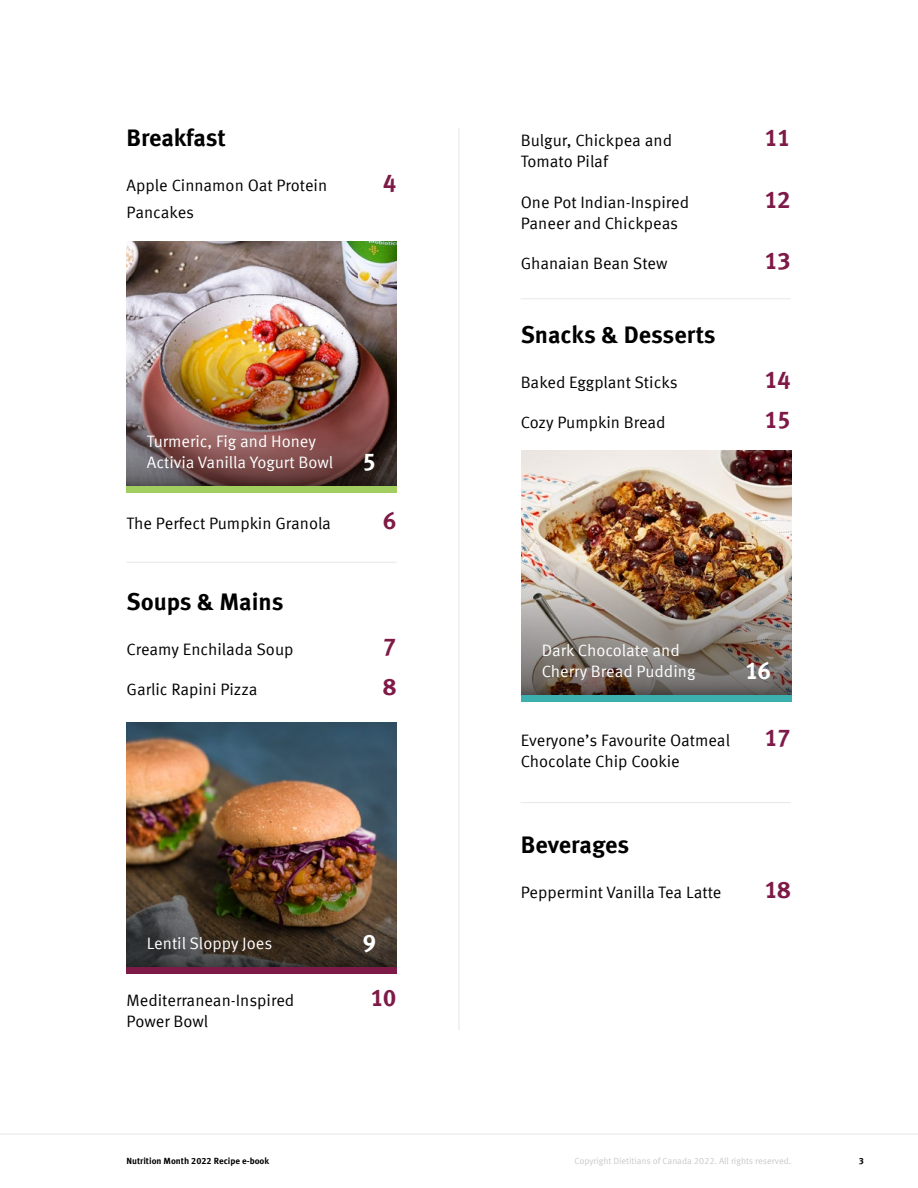
<style>
.page{position:relative;width:918px;height:1188px;background:#fff}
.page>*{position:absolute;margin:0;border:0;box-sizing:border-box;transform-origin:0 0}
.t1{font:700 24px "Meta Offc";letter-spacing:-.005em;color:#000}
.t2{font:700 24px "Meta Offc";letter-spacing:-.05em;color:#7e1a47}
.t3{font:700 24px "Meta Offc";color:#fff}
.t4{font:16.5px "Meta Offc Norm";color:#000}
.t5{font:16.5px/21px "Meta Offc Norm";color:#fff}
.t6{font:9px "Meta Offc Norm";color:#c7c8ca}
.t7{font:700 9px "Meta Offc";color:#000}
.s1{font-family:"Meta Offc";font-weight:700;font-size:24px}
</style>
<div class="page">
<hr style="left:0;top:1134px;width:918px;height:1px;background:#e6e7e8">
<hr style="left:459px;top:128px;width:1px;height:902px;background:#e6e7e8">
<img style="left:127px;top:242px;width:270px;height:108px">
<img style="left:127px;top:350px;width:270px;height:136px">
<div style="left:127px;top:486px;width:270px;height:7px;background:#a1ce5e"></div>
<img style="left:127px;top:723px;width:270px;height:108px">
<img style="left:127px;top:831px;width:270px;height:136px">
<div style="left:127px;top:967px;width:270px;height:7px;background:#7e1a47"></div>
<img style="left:521px;top:450px;width:270px;height:109px">
<img style="left:521px;top:559px;width:270px;height:136px">
<div style="left:521px;top:695px;width:270px;height:7px;background:#3cb0af"></div>
<hr style="left:127px;top:562px;width:270px;height:1px;background:#e6e7e8">
<hr style="left:521px;top:298px;width:270px;height:1px;background:#e6e7e8">
<hr style="left:521px;top:802px;width:270px;height:1px;background:#e6e7e8">
<h1 class="t1" style="left:127px;top:124px;width:101px">Breakfast</h1>
<p class="t4" style="left:127px;top:176px;width:202px">Apple Cinnamon Oat Protein</p>
<h1 class="t2" style="left:383px;top:169px;width:15px">4</h1>
<p class="t4" style="left:127px;top:203px;width:69px">Pancakes</p>
<p class="t5" style="left:147px;top:431px;width:231px">Turmeric, Fig and Honey<br>Activia Vanilla Yogurt Bowl <span class="s1">5</span></p>
<p class="t4" style="left:127px;top:514px;width:206px">The Perfect Pumpkin Granola</p>
<h1 class="t2" style="left:383px;top:506px;width:15px">6</h1>
<h1 class="t1" style="left:127px;top:587px;width:159px">Soups &amp; Mains</h1>
<p class="t4" style="left:127px;top:640px;width:168px">Creamy Enchilada Soup</p>
<h1 class="t2" style="left:383px;top:632px;width:15px">7</h1>
<p class="t4" style="left:127px;top:680px;width:133px">Garlic Rapini Pizza</p>
<h1 class="t2" style="left:383px;top:673px;width:15px">8</h1>
<p class="t5" style="left:147px;top:933px;width:127px">Lentil Sloppy Joes</p>
<h1 class="t3" style="left:363px;top:928px;width:15px">9</h1>
<p class="t4" style="left:127px;top:991px;width:169px">Mediterranean-Inspired</p>
<h1 class="t2" style="left:370px;top:983px;width:28px">10</h1>
<p class="t4" style="left:127px;top:1012px;width:83px">Power Bowl</p>
<p class="t4" style="left:521px;top:131px;width:153px">Bulgur, Chickpea and</p>
<h1 class="t2" style="left:765px;top:124px;width:28px">11</h1>
<p class="t4" style="left:521px;top:152px;width:89px">Tomato Pilaf</p>
<p class="t4" style="left:521px;top:193px;width:170px">One Pot Indian-Inspired</p>
<h1 class="t2" style="left:765px;top:185px;width:28px">12</h1>
<p class="t4" style="left:521px;top:214px;width:159px">Paneer and Chickpeas</p>
<p class="t4" style="left:521px;top:254px;width:148px">Ghanaian Bean Stew</p>
<h1 class="t2" style="left:765px;top:247px;width:28px">13</h1>
<h1 class="t1" style="left:521px;top:320px;width:196px">Snacks &amp; Desserts</h1>
<p class="t4" style="left:521px;top:373px;width:158px">Baked Eggplant Sticks</p>
<h1 class="t2" style="left:765px;top:365px;width:28px">14</h1>
<p class="t4" style="left:521px;top:413px;width:146px">Cozy Pumpkin Bread</p>
<h1 class="t2" style="left:765px;top:406px;width:28px">15</h1>
<p class="t5" style="left:542px;top:640px;width:155px">Dark Chocolate and<br>Cherry Bread Pudding</p>
<h1 class="t3" style="left:745px;top:656px;width:28px">16</h1>
<p class="t4" style="left:521px;top:731px;width:211px">Everyone’s Favourite Oatmeal</p>
<h1 class="t2" style="left:765px;top:724px;width:28px">17</h1>
<p class="t4" style="left:521px;top:752px;width:161px">Chocolate Chip Cookie</p>
<h1 class="t1" style="left:521px;top:830px;width:110px">Beverages</h1>
<p class="t4" style="left:521px;top:883px;width:202px">Peppermint Vanilla Tea Latte</p>
<h1 class="t2" style="left:765px;top:875px;width:28px">18</h1>
<p class="t7" style="left:127px;top:1156px;width:144px">Nutrition Month 2022 Recipe e-book</p>
<p class="t6" style="left:575px;top:1156px;width:218px">Copyright Dietitians of Canada 2022. All rights reserved.</p>
<p class="t7" style="left:859px;top:1156px;width:7px">3</p>
</div>
